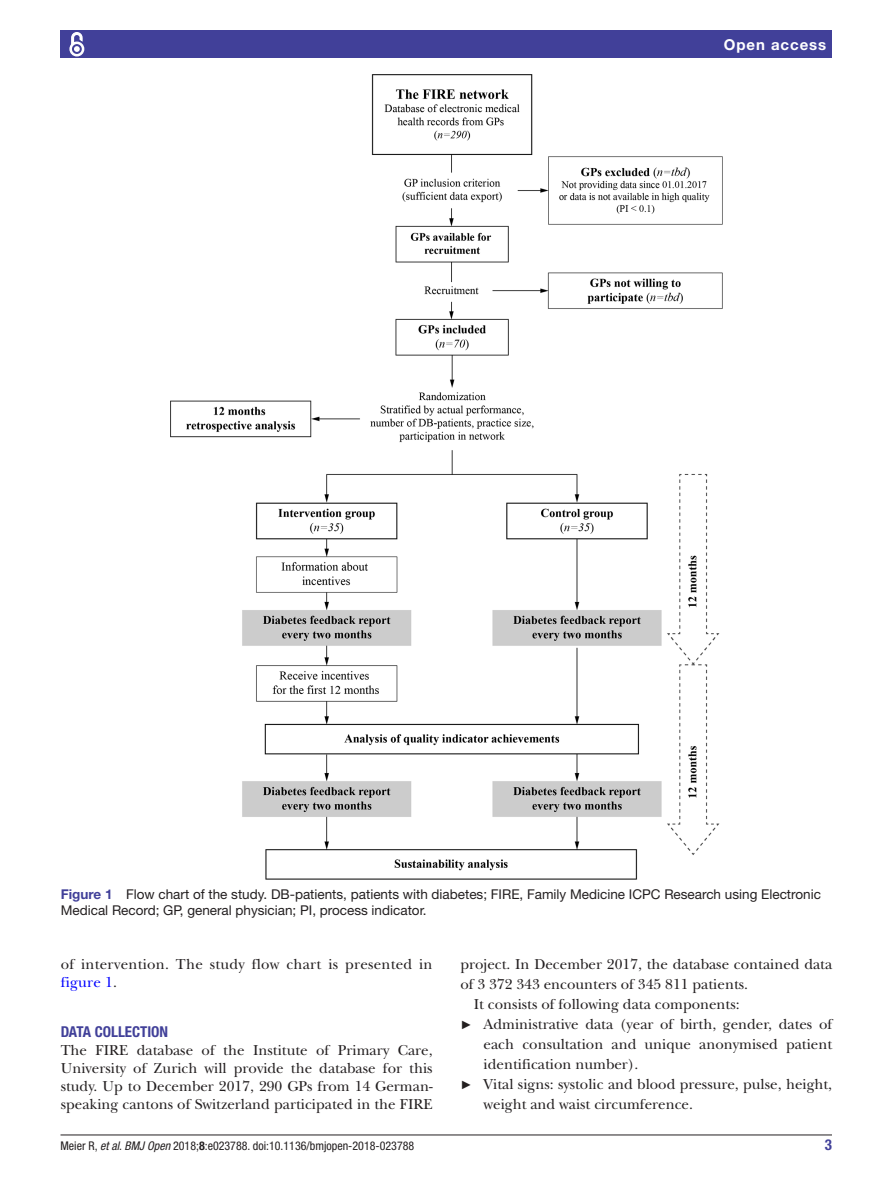
<style>
.page{position:relative;width:893px;height:1191px;background:#fff}
.page>*{position:absolute;margin:0;border:0;box-sizing:border-box;transform-origin:0 0}
.t1{font:15px/18px "New Baskerville";color:#231f20}
.t2{font:700 condensed 15px "Helvetica Neue LT Std";color:#414099}
.t3{font:700 15px "Helvetica Neue LT Std";letter-spacing:.065em;color:#fff}
.t4{font:13.5px/16.2px "Helvetica Neue LT Std";color:#231f20}
.t5{font:condensed 12px "Helvetica Neue LT Std";color:#231f20}
.s1{font-weight:700;color:#414099}
.s2{color:#00f}
.s3{font-family:"Arial";font-size:12px}
.s4{font-style:italic}
.s5{font-weight:700}
</style>
<div class="page">
<hr style="left:61px;top:1134px;width:771px;height:1px;background:#231f20">
<div style="left:61px;top:31px;width:771px;height:27px;background:#414099"></div>
<svg style="left:69px;top:32px;width:16px;height:25px"></svg>
<img style="left:170px;top:74px;width:553px;height:806px">
<p class="t3" style="left:724px;top:35px;width:104px">Open access</p>
<p class="t4" style="left:61px;top:886px;width:762px"><span class="s1">Figure 1</span> Flow chart of the study. DB-patients, patients with diabetes; FIRE, Family Medicine ICPC Research using Electronic<br>Medical Record; GP, general physician; PI, process indicator.</p>
<p class="t1" style="left:61px;top:955px;width:373px">of intervention. The study flow chart is presented in <span class="s2">figure 1</span>.</p>
<p class="t2" style="left:61px;top:1023px;width:109px">DATA COLLECTION</p>
<p class="t1" style="left:61px;top:1041px;width:373px;text-align:justify">The FIRE database of the Institute of Primary Care, University of Zurich will provide the database for this study. Up to December 2017, 290 GPs from 14 German&shy;speaking cantons of Switzerland participated in the FIRE</p>
<p class="t1" style="left:460px;top:955px;width:373px">project. In December 2017, the database contained data</p>
<p class="t1" style="left:460px;top:975px;width:289px">of 3 372 343 encounters of 345 811 patients.</p>
<p class="t1" style="left:474px;top:995px;width:267px">It consists of following data components:</p>
<p class="t1" style="left:460px;top:1015px;width:373px"><span class="s3">►</span> Administrative data (year of birth, gender, dates of</p>
<p class="t1" style="left:484px;top:1035px;width:350px">each consultation and unique anonymised patient</p>
<p class="t1" style="left:484px;top:1055px;width:156px">identification number).</p>
<p class="t1" style="left:460px;top:1075px;width:373px"><span class="s3">►</span> Vital signs: systolic and blood pressure, pulse, height,</p>
<p class="t1" style="left:484px;top:1095px;width:211px">weight and waist circumference.</p>
<p class="t5" style="left:61px;top:1138px;width:355px">Meier R, <span class="s4">et al</span>. <span class="s4">BMJ Open</span> 2018;<span class="s5">8</span>:e023788. doi:10.1136/bmjopen-2018-023788</p>
<p class="t2" style="left:825px;top:1135px;width:9px">3</p>
</div>
